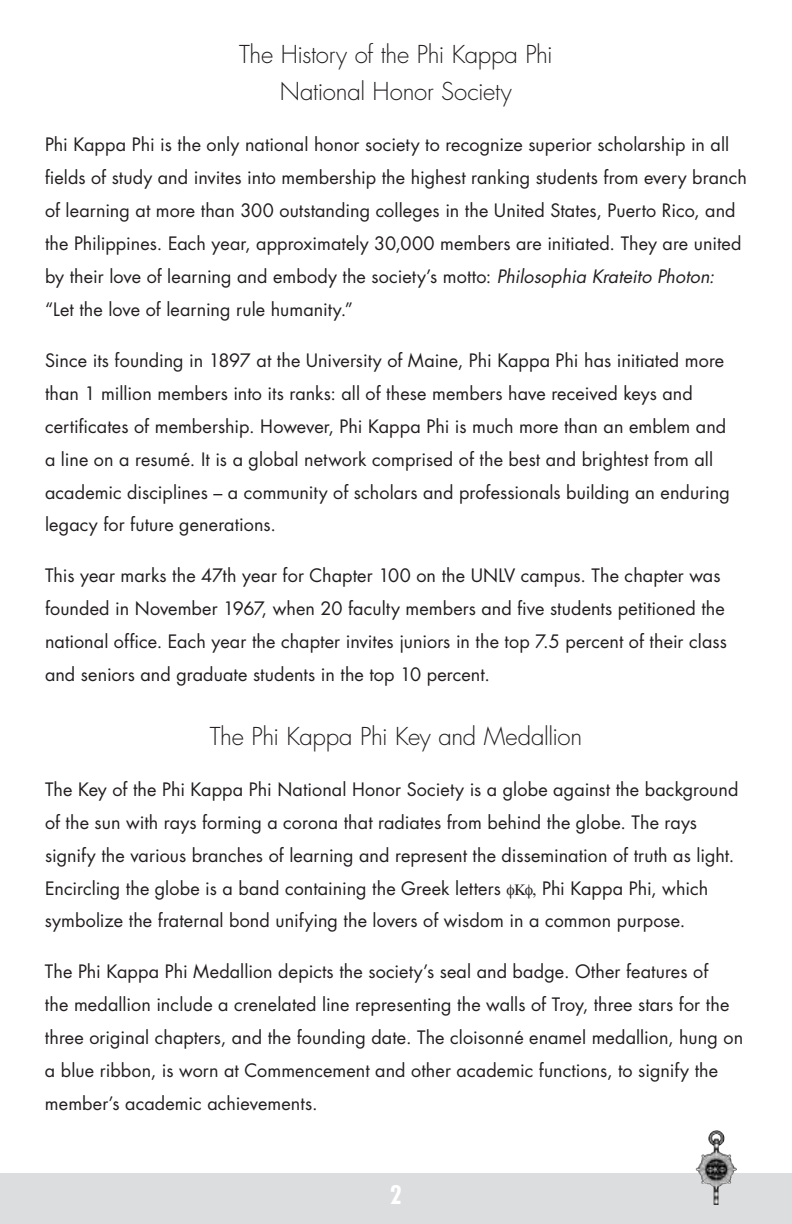
<style>
.page{position:relative;width:792px;height:1224px;background:#fff}
.page>*{position:absolute;margin:0;border:0;box-sizing:border-box;transform-origin:0 0}
.t1{font:700 condensed 24.8px "Futura";color:#fff}
.t2{font:300 24px/37px "Futura";letter-spacing:-.015em;color:#231f20;text-align:center}
.t3{font:18px/33px "Futura";letter-spacing:.005em;color:#231f20}
.s1{font-style:italic}
</style>
<div class="page">
<div style="left:0;top:1173px;width:792px;height:51px;background:#dcdddf"></div>
<img style="left:696px;top:1130px;width:41px;height:75px">
<h2 class="t2" style="left:239px;top:37px;width:315px">The History of the Phi Kappa Phi<br>National Honor Society</h2>
<p class="t3" style="left:45px;top:128px;width:703px">Phi Kappa Phi is the only national honor society to recognize superior scholarship in all fields of study and invites into membership the highest ranking students from every branch of learning at more than 300 outstanding colleges in the United States, Puerto Rico, and the Philippines. Each year, approximately 30,000 members are initiated. They are united by their love of learning and embody the society’s motto: <span class="s1">Philosophia Krateito Photon: </span>“Let the love of learning rule humanity.”</p>
<p class="t3" style="left:45px;top:343px;width:686px">Since its founding in 1897 at the University of Maine, Phi Kappa Phi has initiated more than 1 million members into its ranks: all of these members have received keys and certificates of membership. However, Phi Kappa Phi is much more than an emblem and a line on a resumé. It is a global network comprised of the best and brightest from all academic disciplines – a community of scholars and professionals building an enduring legacy for future generations.</p>
<p class="t3" style="left:45px;top:559px;width:684px">This year marks the 47th year for Chapter 100 on the UNLV campus. The chapter was founded in November 1967, when 20 faculty members and five students petitioned the national office. Each year the chapter invites juniors in the top 7.5 percent of their class and seniors and graduate students in the top 10 percent.</p>
<h2 class="t2" style="left:210px;top:718px;width:374px">The Phi Kappa Phi Key and Medallion</h2>
<p class="t3" style="left:45px;top:772px;width:695px">The Key of the Phi Kappa Phi National Honor Society is a globe against the background of the sun with rays forming a corona that radiates from behind the globe. The rays signify the various branches of learning and represent the dissemination of truth as light.<br>Encircling the globe is a band containing the Greek letters</p>
<p class="t3" style="left:45px;top:871px;width:665px;text-indent:497px">Phi Kappa Phi, which symbolize the fraternal bond unifying the lovers of wisdom in a common purpose.</p>
<p class="t3" style="left:45px;top:955px;width:700px">The Phi Kappa Phi Medallion depicts the society’s seal and badge. Other features of<br>the medallion include a crenelated line representing the walls of Troy, three stars for the three original chapters, and the founding date. The cloisonné enamel medallion, hung on a blue ribbon, is worn at Commencement and other academic functions, to signify the member’s academic achievements.</p>
<h1 class="t1" style="left:390px;top:1179px;width:14px">2</h1>
</div>
